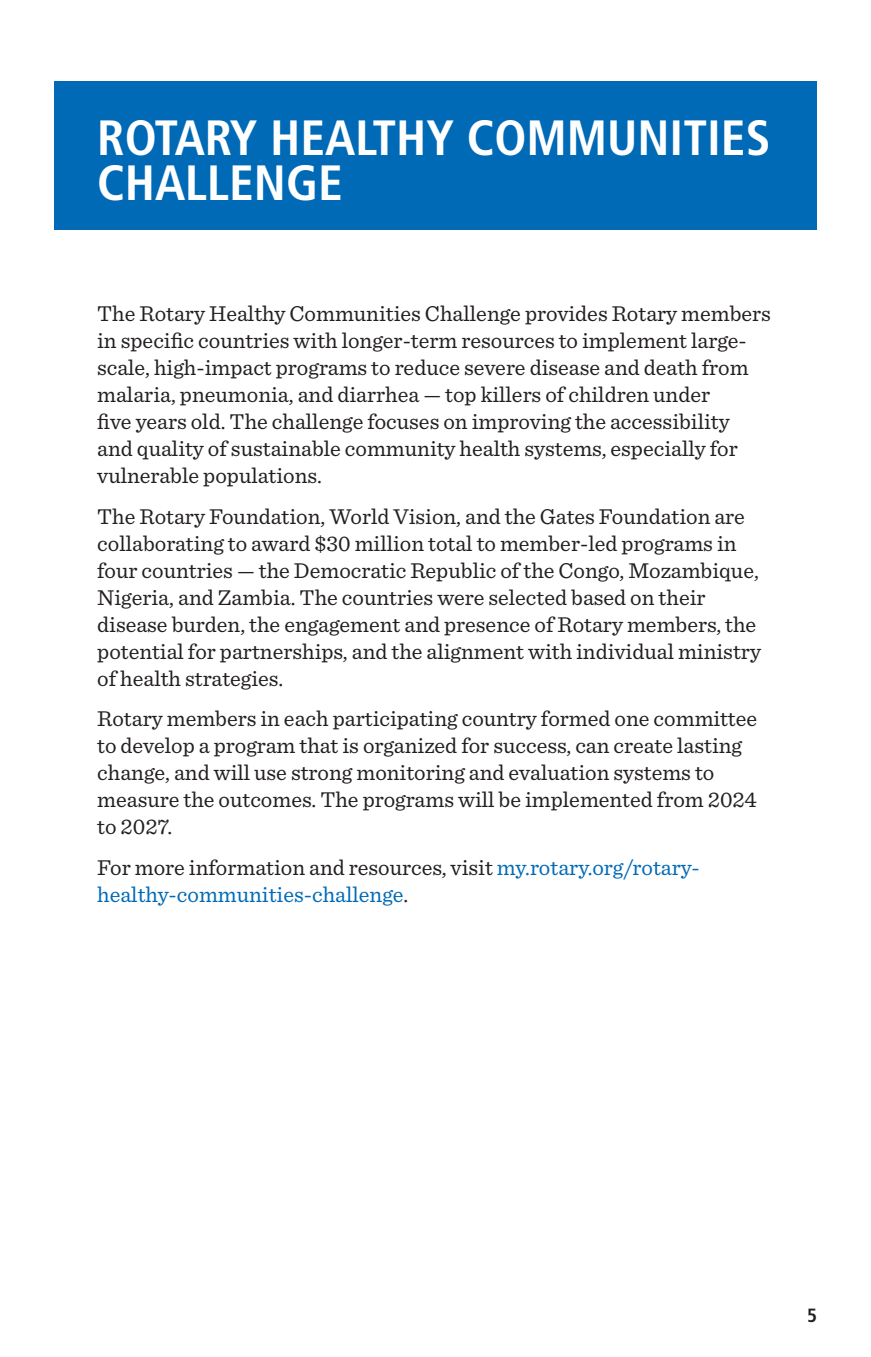
<style>
.page{position:relative;width:871px;height:1357px;background:#fff}
.page>*{position:absolute;margin:0;border:0;box-sizing:border-box;transform-origin:0 0}
.t1{font:700 condensed 49.5px/45px "Frutiger LT Std";color:#fff}
.t2{font:22.5px/27px "Sentinel";color:#231f20}
.t3{font:22.5px/27px "Sentinel";color:#016ab6}
.t4{font:700 condensed 19.12px "Frutiger LT Std";color:#231f20}
.s1{color:#231f20}
</style>
<div class="page">
<div style="left:54px;top:176px;width:763px;height:54px;background:#016ab6"></div>
<div style="left:54px;top:81px;width:763px;height:108px;background:#016ab6"></div>
<h1 class="t1" style="left:97px;top:115px;width:675px">ROTARY HEALTHY COMMUNITIES<br>CHALLENGE</h1>
<p class="t2" style="left:97px;top:299px;width:675px">The Rotary Healthy Communities Challenge provides Rotary members in specific countries with longer-term resources to implement large&shy;scale, high-impact programs to reduce severe disease and death from malaria, pneumonia, and diarrhea — top killers of children under<br>five years old. The challenge focuses on improving the accessibility and quality of sustainable community health systems, especially for vulnerable populations.</p>
<p class="t2" style="left:97px;top:501px;width:665px">The Rotary Foundation, World Vision, and the Gates Foundation are collaborating to award $30 million total to member-led programs in four countries — the Democratic Republic of the Congo, Mozambique, Nigeria, and Zambia. The countries were selected based on their disease burden, the engagement and presence of Rotary members, the potential for partnerships, and the alignment with individual ministry of health strategies.</p>
<p class="t2" style="left:97px;top:704px;width:661px">Rotary members in each participating country formed one committee to develop a program that is organized for success, can create lasting change, and will use strong monitoring and evaluation systems to measure the outcomes. The programs will be implemented from 2024 to 2027.</p>
<p class="t3" style="left:97px;top:852px;width:604px"><span class="s1">For more information and resources, visit</span> my.rotary.org/rotary&shy;healthy-communities-challenge<span class="s1">.</span></p>
<p class="t4" style="left:807px;top:1303px;width:11px">5</p>
</div>
